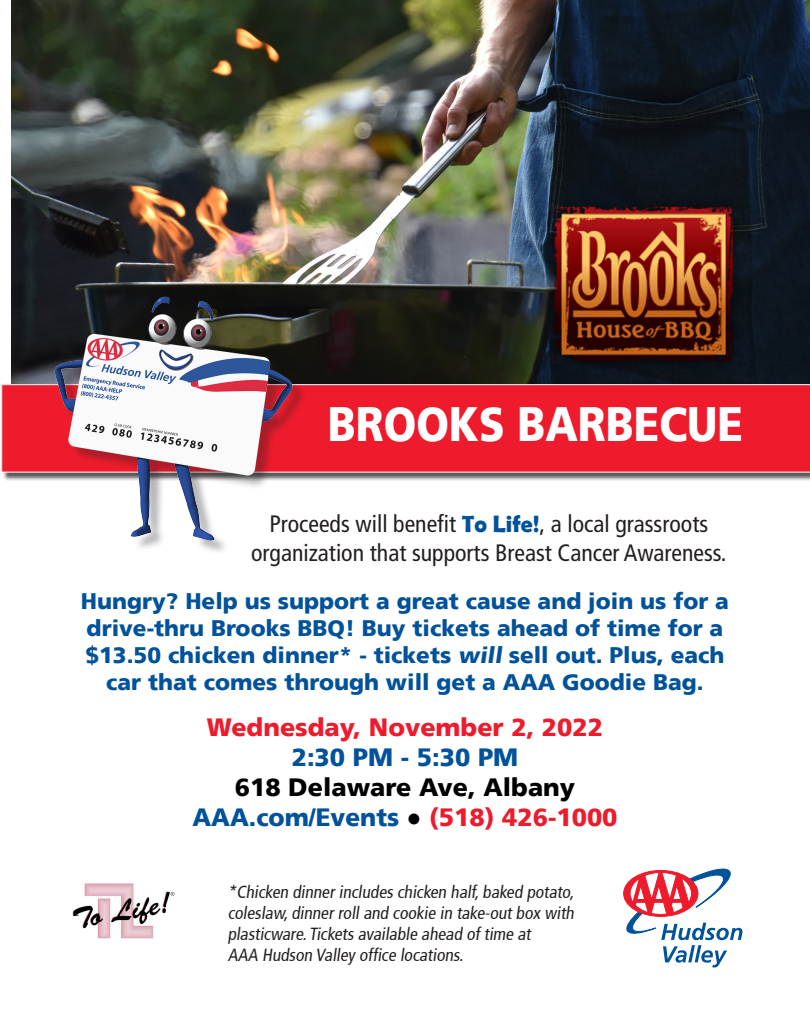
<style>
.page{position:relative;width:810px;height:1035px;background:#fff}
.page>*{position:absolute;margin:0;border:0;box-sizing:border-box;transform-origin:0 0}
.t1{font:900 48.12px "Frutiger 75";color:#fff;scale:.87 1}
.t2{font:900 25px/30px "Frutiger 75";color:#ee1b2c;text-align:center}
.t3{font:900 25px "Frutiger 75";color:#01529b}
.t4{font:900 25px "Frutiger 75";color:#000}
.t5{font:condensed 23.75px/28.5px "Frutiger LT";color:#231f20;text-align:center}
.t6{font:900 22.5px/27px "Frutiger 75";color:#01529b;text-align:center}
.t7{font:condensed 17.5px/21px "Frutiger";color:#231f20}
.s1{font-family:"Berlin Sans FB Demi";font-weight:700;font-stretch:normal;color:#01529b}
.s2{color:#01529b}
.s3{font-family:"Times New Roman";font-weight:400;color:#000}
.s4{color:#ee1b2c}
</style>
<div class="page">
<img style="left:12px;top:0;width:798px;height:384px">
<svg style="left:624px;top:869px;width:118px;height:98px"></svg>
<div style="left:3px;top:386px;width:807px;height:95px;background:#231f20;opacity:.75"></div>
<div style="left:1px;top:384px;width:809px;height:89px;background:#ee1b2c"></div>
<img style="left:34px;top:292px;width:314px;height:254px">
<img style="left:529px;top:195px;width:229px;height:189px">
<img style="left:72px;top:883px;width:103px;height:56px">
<p class="t1" style="left:328px;top:396px;width:479px">BROOKS BARBECUE</p>
<p class="t5" style="left:251px;top:510px;width:477px">Proceeds will benefit <span class="s1">To Life!</span>, a local grassroots organization that supports Breast Cancer Awareness.</p>
<p class="t6" style="left:81px;top:588px;width:650px">Hungry? Help us support a great cause and join us for a drive-thru Brooks BBQ! Buy tickets ahead of time for a $13.50 chicken dinner* - tickets will sell out. Plus, each car that comes through will get a AAA Goodie Bag.</p>
<p class="t2" style="left:207px;top:713px;width:398px">Wednesday, November 2, 2022<br><span class="s2">2:30 PM - 5:30 PM</span></p>
<p class="t4" style="left:235px;top:773px;width:342px">618 Delaware Ave, Albany</p>
<p class="t3" style="left:192px;top:803px;width:427px">AAA.com/Events <span class="s3">●</span> <span class="s4">(518) 426-1000</span></p>
<p class="t7" style="left:228px;top:882px;width:351px">*Chicken dinner includes chicken half,baked potato, coleslaw,dinner roll and cookie in take-out box with plasticware.Tickets available ahead of time at<br>AAA Hudson Valley office locations.</p>
</div>
